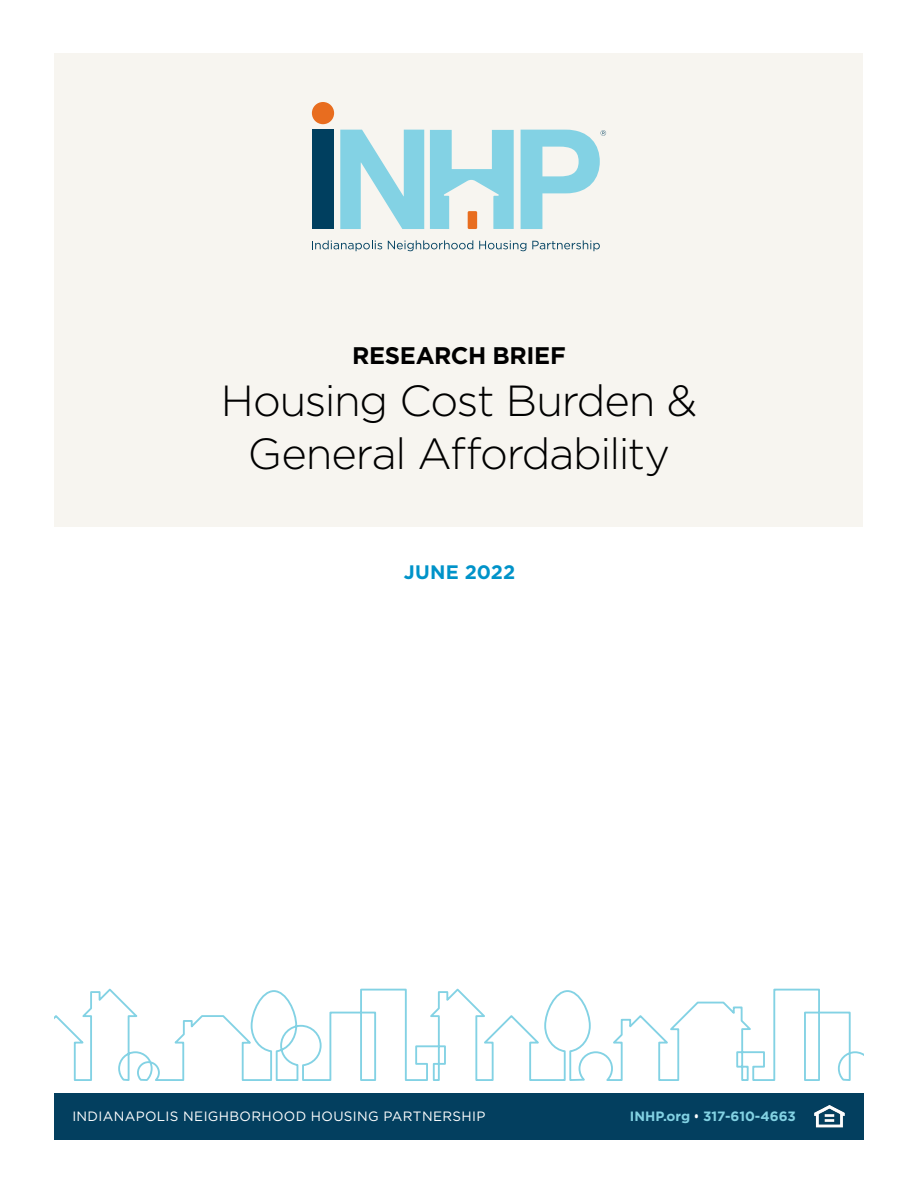
<style>
.page{position:relative;width:918px;height:1188px;background:#fff}
.page>*{position:absolute;margin:0;border:0;box-sizing:border-box;transform-origin:0 0}
.t1{font:300 43.5px/52.2px "Gotham";letter-spacing:-.03em;color:#000;text-align:center}
.t2{font:700 24px "Gotham";letter-spacing:-.015em;color:#000}
.t3{font:700 19.5px "Gotham";letter-spacing:.005em;color:#0093c9}
.t4{font:13.5px "Gotham";letter-spacing:.025em;color:#fff}
.t5{font:700 13.5px "Gotham";color:#83d2e3}
.s1{font-family:"Gotham HTF";font-stretch:condensed;color:#fff}
</style>
<div class="page">
<div style="left:55px;top:53px;width:808px;height:473px;background:#f7f5f0"></div>
<svg style="left:340px;top:130px;width:84px;height:99px"></svg>
<svg style="left:521px;top:130px;width:85px;height:99px"></svg>
<div style="left:312px;top:130px;width:22px;height:99px;background:#003f5f"></div>
<div style="left:312px;top:102px;width:22px;height:22px;background:#e86d1f;border-radius:50%"></div>
<svg style="left:312px;top:240px;width:70px;height:11px"></svg>
<svg style="left:388px;top:240px;width:85px;height:11px"></svg>
<svg style="left:479px;top:241px;width:47px;height:10px"></svg>
<svg style="left:532px;top:240px;width:68px;height:11px"></svg>
<svg style="left:430px;top:130px;width:84px;height:99px"></svg>
<svg style="left:55px;top:988px;width:808px;height:93px"></svg>
<div style="left:55px;top:1093px;width:809px;height:46px;background:#033f5f"></div>
<img style="left:814px;top:1105px;width:31px;height:23px">
<h2 class="t2" style="left:352px;top:340px;width:215px">RESEARCH BRIEF</h2>
<h1 class="t1" style="left:221px;top:374px;width:478px">Housing Cost Burden &amp;<br>General Affordability</h1>
<h3 class="t3" style="left:404px;top:559px;width:113px">JUNE 2022</h3>
<p class="t4" style="left:72px;top:1108px;width:414px">INDIANAPOLIS NEIGHBORHOOD HOUSING PARTNERSHIP</p>
<p class="t5" style="left:630px;top:1108px;width:167px">INHP.org <span class="s1">•</span> 317-610-4663</p>
</div>
